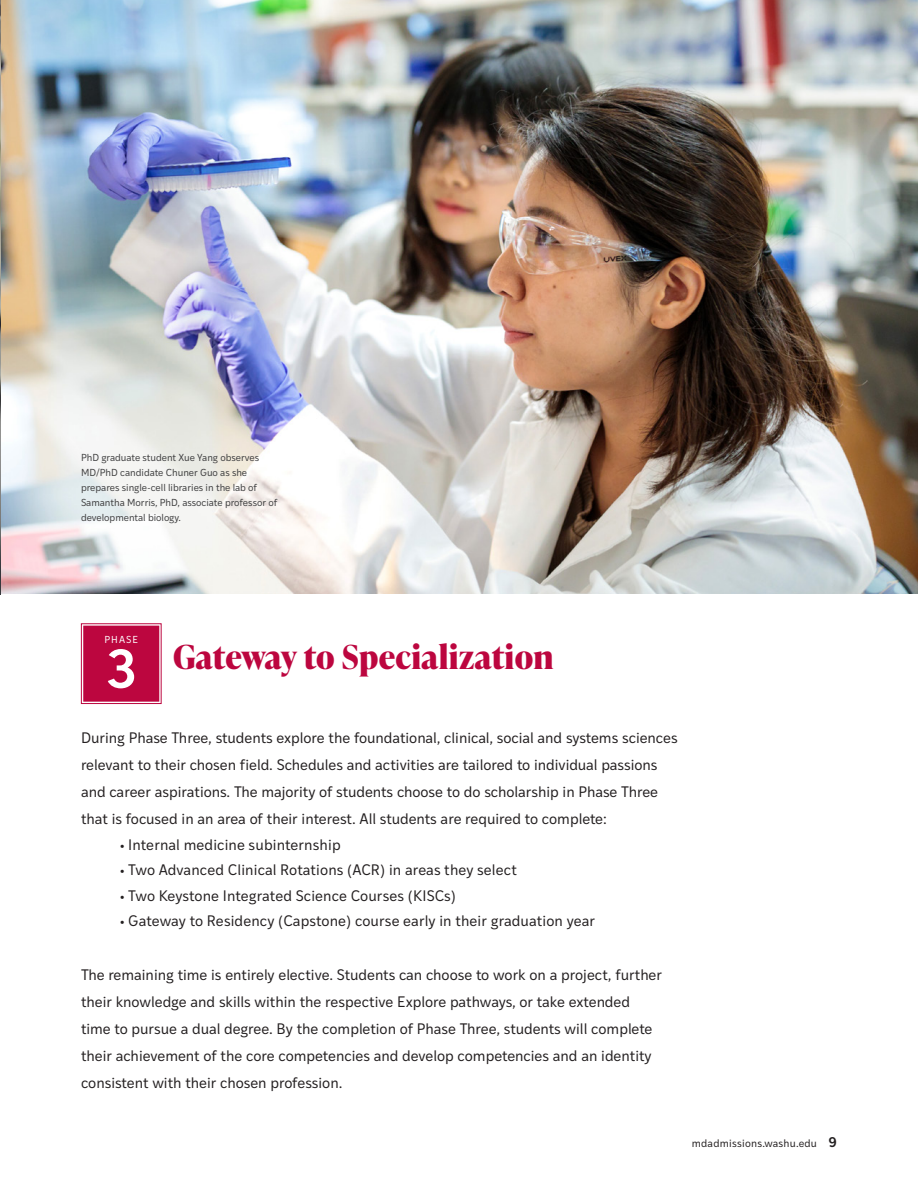
<style>
.page{position:relative;width:918px;height:1188px;background:#fff}
.page>*{position:absolute;margin:0;border:0;box-sizing:border-box;transform-origin:0 0}
.Map_locations{font:600 52.5px "Ivy Style Sans";color:#fff}
.t1{font:700 33px "Ivy Presto Headline";letter-spacing:.01em;color:#bc063f}
.Body_No_Indent{font:14.7px/27px "Ivy Style Sans";color:#231f20}
.t2{font:10.5px "Ivy Style Sans";letter-spacing:.025em;color:#231f20}
.positive_captions{font:9.75px/15px "Ivy Style Sans";color:#3e3e3f}
.t3{font:9.75px "Ivy Style Sans";letter-spacing:.11em;color:#fff}
.s1{font-weight:600;font-size:13.5px}
</style>
<div class="page">
<img style="left:0;top:0;width:918px;height:594px">
<svg style="left:81px;top:623px;width:81px;height:81px;background:#c0174c"></svg>
<p class="positive_captions" style="left:81px;top:449px;width:198px">PhD graduate student Xue Yang observes MD/PhD candidate Chuner Guo as she prepares single-cell libraries in the lab of Samantha Morris, PhD, associate professor of developmental biology.</p>
<p class="t3" style="left:104px;top:632px;width:35px">PHASE</p>
<p class="Map_locations" style="left:106px;top:628px;width:32px">3</p>
<p class="t1" style="left:173px;top:633px;width:382px">Gateway to Specialization</p>
<p class="Body_No_Indent" style="left:81px;top:724px;width:598px">During Phase Three, students explore the foundational, clinical, social and systems sciences relevant to their chosen field. Schedules and activities are tailored to individual passions and career aspirations. The majority of students choose to do scholarship in Phase Three that is focused in an area of their interest. All students are required to complete:</p>
<p class="Body_No_Indent" style="left:120px;top:830px;width:223px">• Internal medicine subinternship</p>
<p class="Body_No_Indent" style="left:120px;top:856px;width:399px">• Two Advanced Clinical Rotations (ACR) in areas they select</p>
<p class="Body_No_Indent" style="left:120px;top:881px;width:338px">• Two Keystone Integrated Science Courses (KISCs)</p>
<p class="Body_No_Indent" style="left:120px;top:907px;width:477px">• Gateway to Residency (Capstone) course early in their graduation year</p>
<p class="Body_No_Indent" style="left:81px;top:961px;width:583px">The remaining time is entirely elective. Students can choose to work on a project, further their knowledge and skills within the respective Explore pathways, or take extended time to pursue a dual degree. By the completion of Phase Three, students will complete their achievement of the core competencies and develop competencies and an identity consistent with their chosen profession.</p>
<p class="t2" style="left:692px;top:1136px;width:147px">mdadmissions.washu.edu <span class="s1">9</span></p>
</div>
